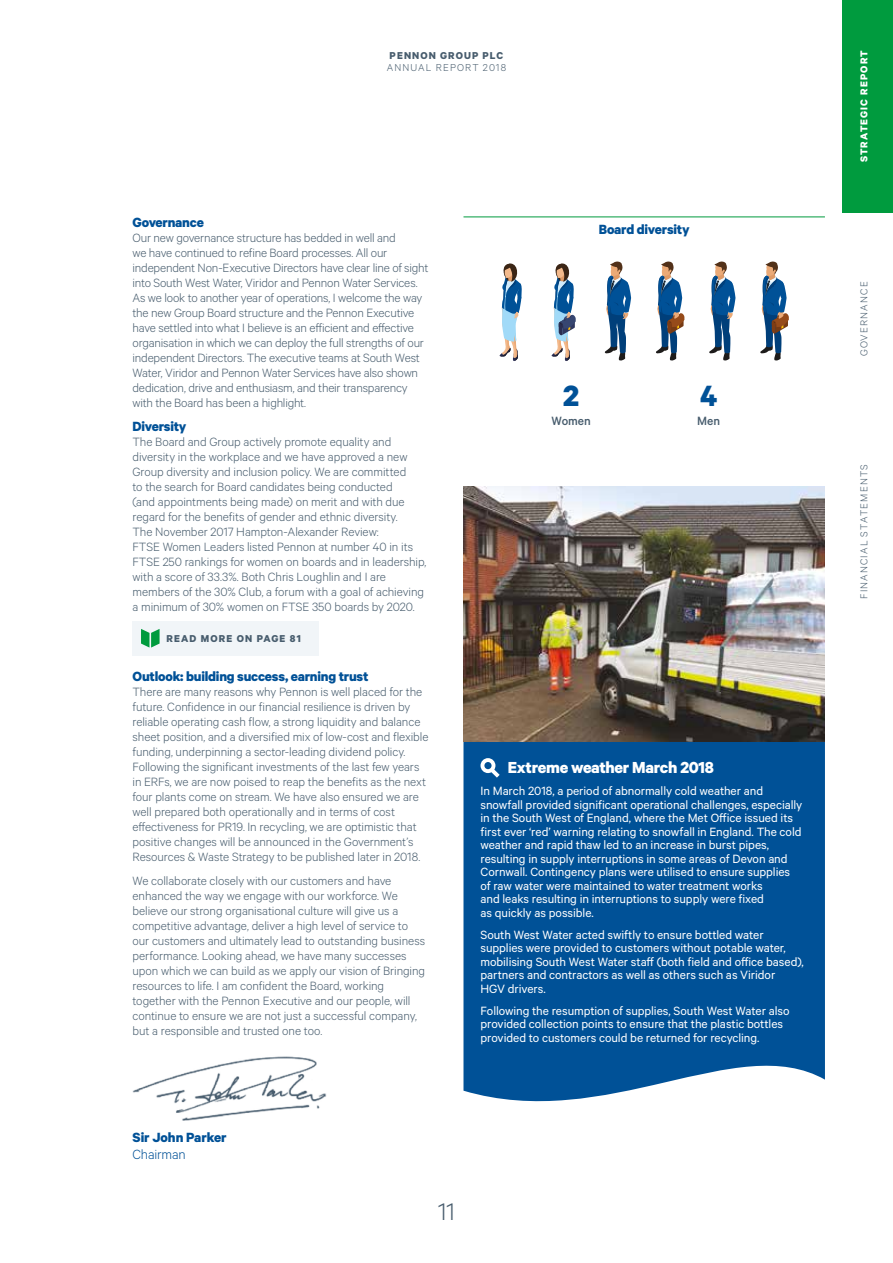
<style>
.page{position:relative;width:893px;height:1263px;background:#fff}
.page>*{position:absolute;margin:0;border:0;box-sizing:border-box;transform-origin:0 0}
.t1{font:700 33px "Calibre";color:#005197}
.t2{font:300 27px "Calibre";color:#475c6d}
.t3{font:700 18px "Calibre";letter-spacing:-.02em;color:#fff}
.t4{font:700 15px "Calibre";letter-spacing:-.015em;color:#005197}
.t5{font:300 15px "Calibre";letter-spacing:-.01em;color:#005197}
.t6{font:300 13.5px/15px "Calibre";letter-spacing:-.005em;color:#475c6d}
.t7{font:13.5px/13.5px "Calibre";letter-spacing:-.005em;color:#fff}
.t8{font:500 13.5px "Calibre";color:#475c6d}
.t9{font:300 11.25px "Calibre";letter-spacing:.1em;color:#475c6d}
.t10{font:700 11.25px "Calibre";letter-spacing:.1em;color:#475c6d}
.t11{font:700 11.25px "Calibre";letter-spacing:.1em;color:#fff}
</style>
<div class="page">
<div style="left:133px;top:621px;width:186px;height:34px;background:#f1f5f8"></div>
<svg style="left:141px;top:629px;width:19px;height:18px"></svg>
<img style="left:133px;top:1056px;width:193px;height:64px">
<hr style="left:463px;top:217px;width:362px;height:1px;background:#009b3e">
<div style="left:463px;top:741px;width:362px;height:361px;background:#005197"></div>
<svg style="left:480px;top:758px;width:20px;height:20px"></svg>
<svg style="left:760px;top:262px;width:29px;height:98px"></svg>
<svg style="left:656px;top:262px;width:28px;height:98px"></svg>
<svg style="left:709px;top:262px;width:26px;height:98px"></svg>
<svg style="left:604px;top:262px;width:27px;height:98px"></svg>
<svg style="left:500px;top:263px;width:22px;height:98px"></svg>
<svg style="left:552px;top:263px;width:24px;height:98px"></svg>
<img style="left:463px;top:486px;width:362px;height:255px">
<div style="left:842px;top:0;width:51px;height:213px;background:#009b3e"></div>
<p class="t10" style="left:390px;top:49px;width:115px">PENNON GROUP PLC</p>
<p class="t9" style="left:387px;top:61px;width:121px">ANNUAL REPORT 2018</p>
<p class="t4" style="left:133px;top:213px;width:73px">Governance</p>
<p class="t6" style="left:133px;top:230px;width:297px">Our new governance structure has bedded in well and<br>we have continued to refine Board processes. All our independent Non-Executive Directors have clear line of sight into South West Water, Viridor and Pennon Water Services.<br>As we look to another year of operations, I welcome the way the new Group Board structure and the Pennon Executive have settled into what I believe is an efficient and effective organisation in which we can deploy the full strengths of our independent Directors. The executive teams at South West Water, Viridor and Pennon Water Services have also shown dedication, drive and enthusiasm, and their transparency with the Board has been a highlight.</p>
<p class="t4" style="left:133px;top:417px;width:55px">Diversity</p>
<p class="t6" style="left:133px;top:433px;width:295px">The Board and Group actively promote equality and diversity in the workplace and we have approved a new Group diversity and inclusion policy. We are committed<br>to the search for Board candidates being conducted<br>(and appointments being made) on merit and with due regard for the benefits of gender and ethnic diversity.<br>The November 2017 Hampton-Alexander Review:<br>FTSE Women Leaders listed Pennon at number 40 in its FTSE 250 rankings for women on boards and in leadership, with a score of 33.3%. Both Chris Loughlin and I are members of the 30% Club, a forum with a goal of achieving a minimum of 30% women on FTSE 350 boards by 2020.</p>
<p class="t10" style="left:167px;top:631px;width:136px">READ MORE ON PAGE 81</p>
<p class="t4" style="left:133px;top:667px;width:237px">Outlook: building success, earning trust</p>
<p class="t6" style="left:133px;top:684px;width:298px">There are many reasons why Pennon is well placed for the future. Confidence in our financial resilience is driven by reliable operating cash flow, a strong liquidity and balance sheet position, and a diversified mix of low-cost and flexible funding, underpinning a sector-leading dividend policy.<br>Following the significant investments of the last few years in ERFs, we are now poised to reap the benefits as the next four plants come on stream. We have also ensured we are well prepared both operationally and in terms of cost effectiveness for PR19. In recycling, we are optimistic that positive changes will be announced in the Government’s Resources &amp; Waste Strategy to be published later in 2018.</p>
<p class="t6" style="left:133px;top:872px;width:294px">We collaborate closely with our customers and have enhanced the way we engage with our workforce. We believe our strong organisational culture will give us a competitive advantage, deliver a high level of service to our customers and ultimately lead to outstanding business performance. Looking ahead, we have many successes upon which we can build as we apply our vision of Bringing resources to life. I am confident the Board, working together with the Pennon Executive and our people, will continue to ensure we are not just a successful company, but a responsible and trusted one too.</p>
<p class="t4" style="left:599px;top:220px;width:92px">Board diversity</p>
<h1 class="t1" style="left:563px;top:375px;width:18px">2</h1>
<p class="t8" style="left:552px;top:413px;width:41px">Women</p>
<h1 class="t1" style="left:700px;top:375px;width:19px">4</h1>
<p class="t8" style="left:697px;top:413px;width:24px">Men</p>
<h3 class="t3" style="left:508px;top:756px;width:207px">Extreme weather March 2018</h3>
<p class="t7" style="left:480px;top:784px;width:323px">In March 2018, a period of abnormally cold weather and snowfall provided significant operational challenges, especially in the South West of England, where the Met Office issued its first ever ‘red’ warning relating to snowfall in England. The cold weather and rapid thaw led to an increase in burst pipes, resulting in supply interruptions in some areas of Devon and Cornwall. Contingency plans were utilised to ensure supplies of raw water were maintained to water treatment works<br>and leaks resulting in interruptions to supply were fixed<br>as quickly as possible.</p>
<p class="t7" style="left:480px;top:927px;width:325px">South West Water acted swiftly to ensure bottled water supplies were provided to customers without potable water, mobilising South West Water staff (both field and office based), partners and contractors as well as others such as Viridor<br>HGV drivers.</p>
<p class="t7" style="left:480px;top:1003px;width:310px">Following the resumption of supplies, South West Water also provided collection points to ensure that the plastic bottles provided to customers could be returned for recycling.</p>
<p class="t4" style="left:133px;top:1128px;width:96px">Sir John Parker</p>
<p class="t5" style="left:133px;top:1145px;width:55px">Chairman</p>
<h2 class="t2" style="left:438px;top:1196px;width:19px">11</h2>
<p class="t11" style="left:857px;top:162px;width:113px;rotate:-90deg">STRATEGIC REPORT</p>
<p class="t9" style="left:857px;top:356px;width:76px;rotate:-90deg">GOVERNANCE</p>
<p class="t9" style="left:857px;top:599px;width:136px;rotate:-90deg">FINANCIAL STATEMENTS</p>
</div>
